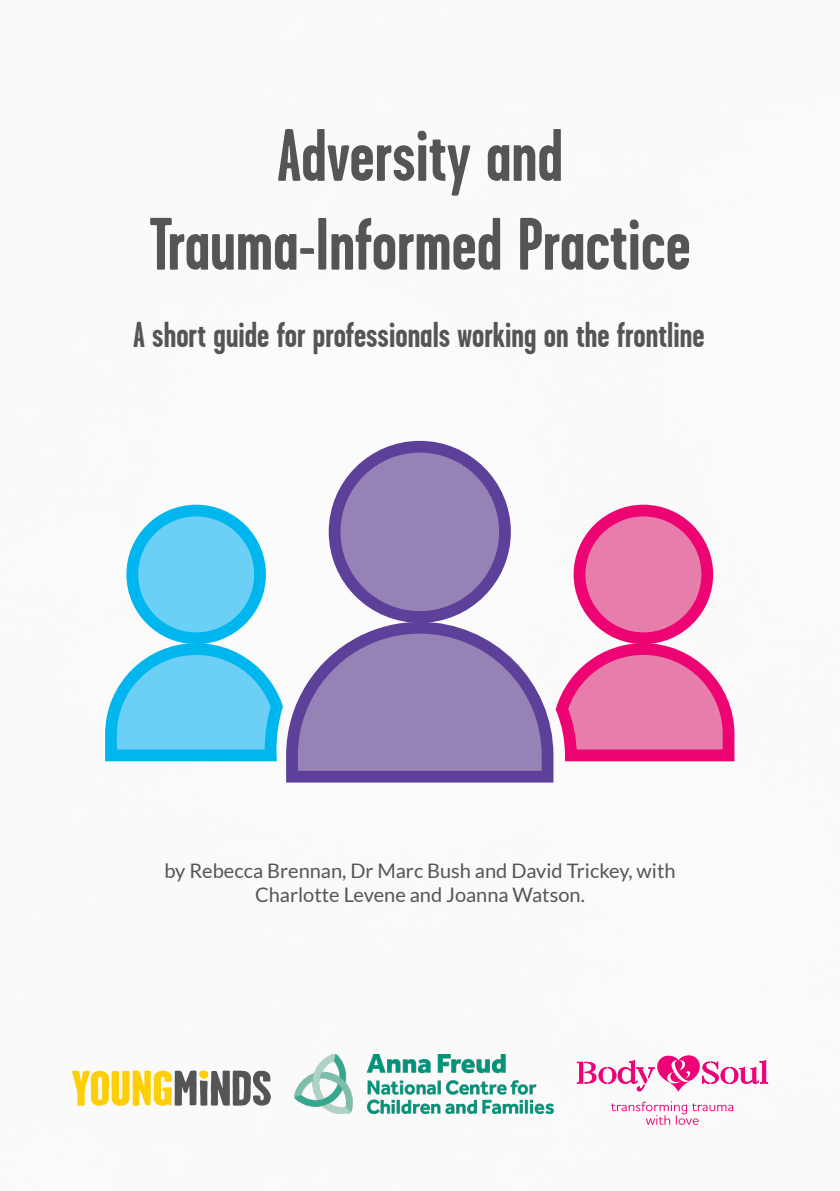
<style>
.page{position:relative;width:840px;height:1191px;background:#fff}
.page>*{position:absolute;margin:0;border:0;box-sizing:border-box;transform-origin:0 0}
.t1{font:700 74px/88.8px "Garage Gothic";color:#545557;text-align:center}
.t2{font:700 36px "Garage Gothic";color:#545557}
.t3{font:20px/24px "Lato";color:#545557;text-align:center}
</style>
<div class="page">
<div style="left:579px;top:510px;width:127px;height:128px;background:#e77dab;border-radius:50%"></div>
<div style="left:573px;top:505px;width:139px;height:139px;border:12px solid #ed0372;border-radius:50%"></div>
<div style="left:334px;top:447px;width:170px;height:170px;background:#9583b5;border-radius:50%"></div>
<div style="left:328px;top:441px;width:182px;height:182px;border:12px solid #5d409a;border-radius:50%"></div>
<div style="left:132px;top:510px;width:128px;height:128px;background:#6bcff6;border-radius:50%"></div>
<div style="left:126px;top:505px;width:140px;height:139px;border:12px solid #00b6ef;border-radius:50%"></div>
<svg style="left:105px;top:628px;width:630px;height:134px"></svg>
<svg style="left:280px;top:616px;width:279px;height:167px"></svg>
<svg style="left:576px;top:1055px;width:191px;height:37px"></svg>
<svg style="left:611px;top:1101px;width:121px;height:23px"></svg>
<svg style="left:72px;top:1070px;width:199px;height:35px"></svg>
<img style="left:294px;top:1054px;width:259px;height:59px">
<h1 class="t1" style="left:149px;top:111px;width:543px">Adversity and<br>Trauma-Informed Practice</h1>
<h2 class="t2" style="left:133px;top:315px;width:573px">A short guide for professionals working on the frontline</h2>
<p class="t3" style="left:164px;top:858px;width:512px">by Rebecca Brennan, Dr Marc Bush and David Trickey, with<br>Charlotte Levene and Joanna Watson.</p>
</div>
